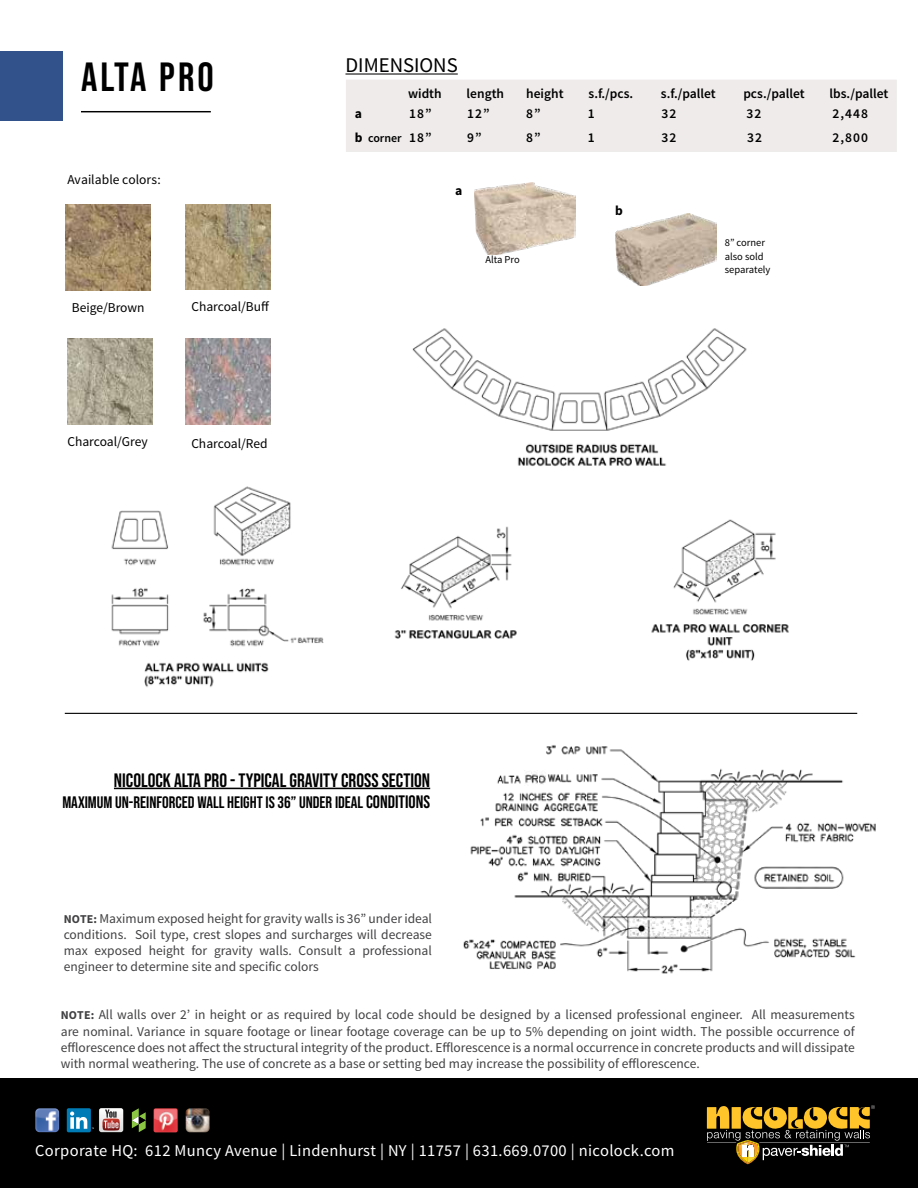
<style>
.page{position:relative;width:918px;height:1188px;background:#fff}
.page>*{position:absolute;margin:0;border:0;box-sizing:border-box;transform-origin:0 0}
.t1{font:40.8px "Bebas Neue";letter-spacing:.075em;color:#000}
.t2{font:20.85px "Source Sans Pro";color:#000}
.t3{font:19.35px "Bebas Neue";color:#000}
.t4{font:16.65px "Bebas Neue";color:#000}
.t5{font:16.5px "Source Sans Pro";letter-spacing:.02em;color:#fff}
.t6{font:13.5px/16.2px "Source Sans Pro";color:#414042;text-align:justify}
.t7{font:600 13.5px "Source Sans Pro";color:#000}
.t8{font:13.5px "Source Sans Pro";color:#000}
.t9{font:700 13.5px "Source Sans Pro";color:#000}
.t10{font:600 12px "Source Sans Pro";color:#000}
.t11{font:10.5px/13.5px "Source Sans Pro";color:#000}
.s1{font-weight:700;font-size:13.5px}
.s2{font-size:18px}
.s3{font-weight:700;font-size:12px}
</style>
<div class="page">
<div style="left:0;top:51px;width:63px;height:69px;background:#31528b"></div>
<hr style="left:81px;top:111px;width:130px;height:1px;background:#000">
<div style="left:0;top:1079px;width:918px;height:109px;background:#000"></div>
<svg style="left:132px;top:1108px;width:14px;height:24px"></svg>
<img style="left:154px;top:1108px;width:24px;height:24px">
<div style="left:67px;top:1108px;width:24px;height:24px;background:#007bb6;border-radius:2px"></div>
<svg style="left:70px;top:1108px;width:53px;height:24px"></svg>
<img style="left:186px;top:1108px;width:24px;height:24px">
<img style="left:35px;top:1108px;width:24px;height:24px">
<svg style="left:707px;top:1105px;width:168px;height:59px"></svg>
<hr style="left:65px;top:713px;width:792px;height:1px;background:#000">
<img style="left:66px;top:204px;width:85px;height:87px">
<img style="left:185px;top:339px;width:86px;height:86px">
<img style="left:67px;top:339px;width:85px;height:86px">
<img style="left:186px;top:204px;width:85px;height:85px">
<img style="left:402px;top:745px;width:474px;height:229px">
<hr style="left:114px;top:788px;width:316px;height:1px;background:#000">
<img style="left:474px;top:183px;width:101px;height:71px">
<img style="left:615px;top:213px;width:101px;height:73px">
<div style="left:504px;top:767px;width:39px;height:20px;background:#fff"></div>
<img style="left:475px;top:761px;width:50px;height:26px">
<img style="left:524px;top:771px;width:7px;height:15px">
<svg style="left:532px;top:771px;width:13px;height:13px"></svg>
<img style="left:412px;top:328px;width:335px;height:139px">
<img style="left:111px;top:486px;width:213px;height:201px">
<img style="left:651px;top:519px;width:138px;height:142px">
<div style="left:345px;top:79px;width:553px;height:74px;background:#eeebea"></div>
<div style="left:344px;top:78px;width:554px;height:75px;border:2px solid #fff"></div>
<hr style="left:345px;top:73px;width:113px;height:2px;background:#000">
<img style="left:394px;top:526px;width:123px;height:113px">
<h1 class="t1" style="left:81px;top:54px;width:134px">ALTA PRO</h1>
<p class="t8" style="left:67px;top:171px;width:95px">Available colors:</p>
<p class="t8" style="left:72px;top:299px;width:74px">Beige/Brown</p>
<p class="t8" style="left:191px;top:298px;width:79px">Charcoal/Buff</p>
<p class="t8" style="left:67px;top:434px;width:82px">Charcoal/Grey</p>
<p class="t8" style="left:191px;top:435px;width:78px">Charcoal/Red</p>
<h2 class="t2" style="left:345px;top:52px;width:114px">DIMENSIONS</h2>
<p class="t7" style="left:408px;top:85px;width:35px">width</p>
<p class="t7" style="left:467px;top:85px;width:39px">length</p>
<p class="t7" style="left:526px;top:85px;width:39px">height</p>
<p class="t7" style="left:589px;top:85px;width:46px">s.f./pcs.</p>
<p class="t7" style="left:661px;top:85px;width:56px">s.f./pallet</p>
<p class="t7" style="left:743px;top:85px;width:63px">pcs./pallet</p>
<p class="t7" style="left:830px;top:85px;width:60px">lbs./pallet</p>
<p class="t7" style="left:409px;top:105px;width:24px">18”</p>
<p class="t7" style="left:467px;top:105px;width:24px">12”</p>
<p class="t7" style="left:526px;top:105px;width:16px">8”</p>
<p class="t7" style="left:588px;top:105px;width:8px">1</p>
<p class="t7" style="left:661px;top:105px;width:16px">32</p>
<p class="t7" style="left:747px;top:105px;width:16px">32</p>
<p class="t7" style="left:832px;top:105px;width:37px">2,448</p>
<p class="t7" style="left:409px;top:129px;width:24px">18”</p>
<p class="t7" style="left:467px;top:129px;width:16px">9”</p>
<p class="t7" style="left:526px;top:129px;width:16px">8”</p>
<p class="t7" style="left:588px;top:129px;width:8px">1</p>
<p class="t7" style="left:661px;top:129px;width:16px">32</p>
<p class="t7" style="left:747px;top:129px;width:16px">32</p>
<p class="t7" style="left:832px;top:129px;width:37px">2,800</p>
<p class="t9" style="left:355px;top:105px;width:9px">a</p>
<p class="t10" style="left:355px;top:131px;width:48px"><span class="s1">b</span> corner</p>
<p class="t9" style="left:455px;top:182px;width:9px">a</p>
<p class="t11" style="left:485px;top:253px;width:36px">Alta Pro</p>
<p class="t9" style="left:615px;top:201px;width:9px">b</p>
<p class="t11" style="left:725px;top:236px;width:47px">8” corner also sold separately</p>
<h3 class="t3" style="left:114px;top:769px;width:318px">NICOLOCK ALTA PRO - TYPICAL GRAVITY CROSS SECTION</h3>
<p class="t4" style="left:62px;top:793px;width:369px">MAXIMUM UN-REINFORCED WALL HEIGHT IS 36” UNDER IDEAL <span class="s2">CONDITIONS</span></p>
<p class="t6" style="left:64px;top:910px;width:370px"><span class="s3">NOTE:</span> Maximum exposed height for gravity walls is 36” under ideal conditions. Soil type, crest slopes and surcharges will decrease max exposed height for gravity walls. Consult a professional engineer to determine site and specific colors</p>
<p class="t6" style="left:61px;top:1007px;width:796px"><span class="s3">NOTE:</span> All walls over 2’ in height or as required by local code should be designed by a licensed professional engineer. All measurements are nominal. Variance in square footage or linear footage coverage can be up to 5% depending on joint width. The possible occurrence of efflorescence does not affect the structural integrity of the product. Efflorescence is a normal occurrence in concrete products and will dissipate with normal weathering. The use of concrete as a base or setting bed may increase the possibility of efflorescence.</p>
<p class="t5" style="left:35px;top:1141px;width:641px">Corporate HQ: 612 Muncy Avenue | Lindenhurst | NY | 11757 | 631.669.0700 | nicolock.com</p>
</div>
